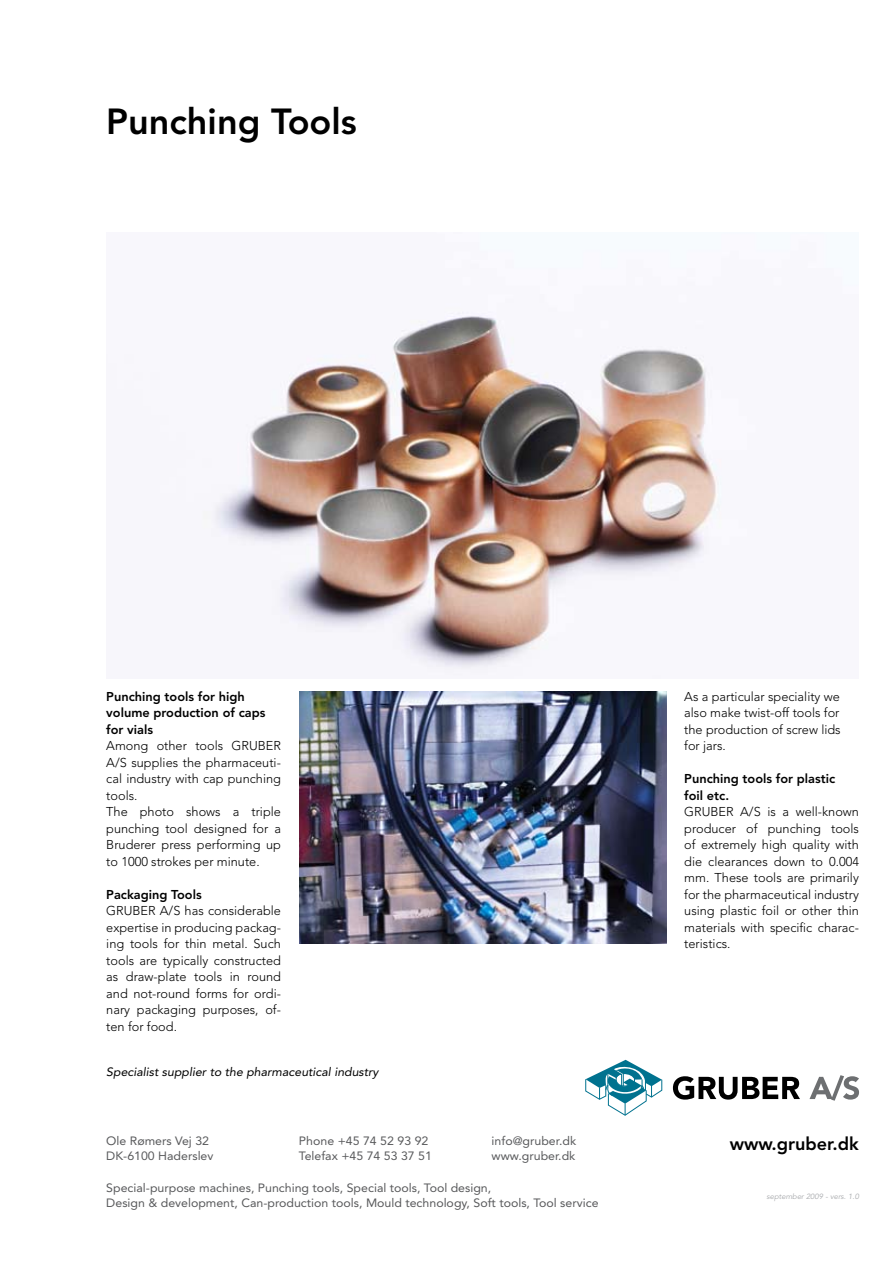
<style>
.page{position:relative;width:893px;height:1263px;background:#fff}
.page>*{position:absolute;margin:0;border:0;box-sizing:border-box;transform-origin:0 0}
.t1{font:800 36px "Avenir";color:#000}
.t2{font:800 18px "Avenir";color:#000}
.t3{font:300 12.75px/16.5px "Avenir";color:#000;text-align:justify}
.t4{font:800 12.75px/16.5px "Avenir";color:#000}
.t5{font:12px/14.4px "Avenir";color:#58595b}
.t6{font:italic 12px "Avenir";color:#000}
.t7{font:italic 7.5px "Avenir";color:#a7a9ac}
</style>
<div class="page">
<img style="left:211px;top:311px;width:510px;height:364px">
<img style="left:300px;top:691px;width:366px;height:252px">
<svg style="left:673px;top:1076px;width:127px;height:23px"></svg>
<svg style="left:809px;top:1075px;width:50px;height:26px"></svg>
<svg style="left:585px;top:1060px;width:77px;height:56px"></svg>
<h1 class="t1" style="left:106px;top:100px;width:252px">Punching Tools</h1>
<p class="t4" style="left:106px;top:688px;width:161px">Punching tools for high volume production of caps for vials</p>
<p class="t3" style="left:106px;top:737px;width:176px;text-align:left">Among other tools GRUBER<br>A/S supplies the pharmaceuti&shy;cal industry with cap punching tools.<br>The photo shows a triple punching tool designed for a<br>Bruderer press performing up to 1000 strokes per minute.</p>
<p class="t4" style="left:106px;top:886px;width:97px">Packaging Tools</p>
<p class="t3" style="left:106px;top:902px;width:176px">GRUBER A/S has considerable expertise in producing packag&shy;ing tools for thin metal. Such tools are typically constructed as draw-plate tools in round and not-round forms for ordi&shy;nary packaging purposes, of&shy;ten for food.</p>
<p class="t6" style="left:106px;top:1065px;width:274px">Specialist supplier to the pharmaceutical industry</p>
<p class="t3" style="left:684px;top:688px;width:158px">As a particular speciality we also make twist-off tools for the production of screw lids for jars.</p>
<p class="t4" style="left:684px;top:770px;width:152px">Punching tools for plastic foil etc.</p>
<p class="t3" style="left:684px;top:803px;width:176px">GRUBER A/S is a well-known producer of punching tools of extremely high quality with die clearances down to 0.004 mm. These tools are primarily for the pharmaceutical industry using plastic foil or other thin materials with specific charac&shy;teristics.</p>
<p class="t5" style="left:106px;top:1134px;width:109px">Ole Rømers Vej 32<br>DK-6100 Haderslev</p>
<p class="t5" style="left:299px;top:1134px;width:135px">Phone +45 74 52 93 92<br>Telefax +45 74 53 37 51</p>
<p class="t5" style="left:492px;top:1134px;width:86px">info@gruber.dk www.gruber.dk</p>
<h2 class="t2" style="left:730px;top:1133px;width:131px">www.gruber.dk</h2>
<p class="t5" style="left:106px;top:1181px;width:494px">Special-purpose machines, Punching tools, Special tools, Tool design,<br>Design &amp; development, Can-production tools, Mould technology, Soft tools, Tool service</p>
<p class="t7" style="left:766px;top:1192px;width:94px">september 2009 - vers. 1.0</p>
</div>
